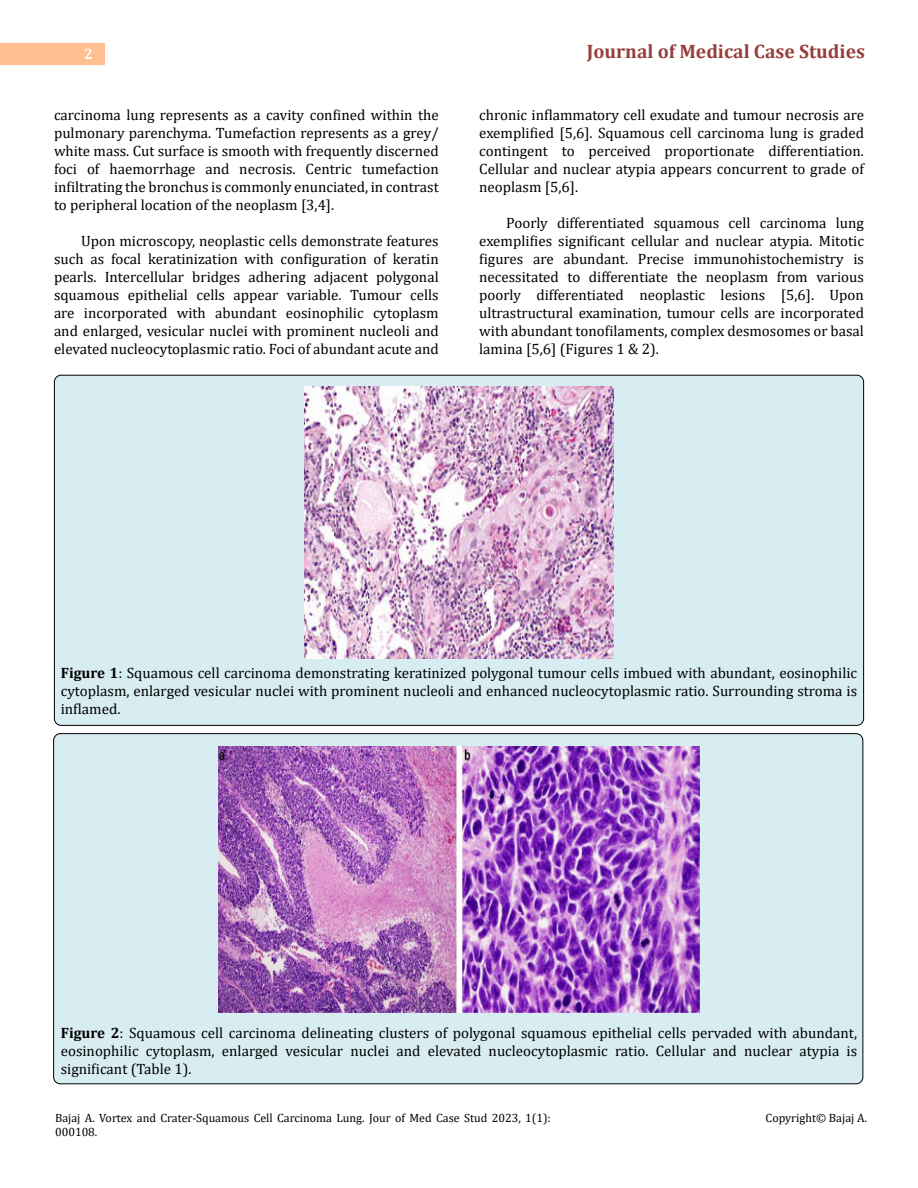
<style>
.page{position:relative;width:918px;height:1188px;background:#fff}
.page>*{position:absolute;margin:0;border:0;box-sizing:border-box;transform-origin:0 0}
.t1{font:700 19.5px "Cambria";color:#953f3c}
.t2{font:15px/18px "Cambria";color:#000;text-align:justify}
.t3{font:700 15px "Cambria";color:#fff}
.t4{font:12px/14.2px "Cambria";color:#000}
.s1{font-weight:700}
</style>
<div class="page">
<div style="left:0;top:43px;width:105px;height:21px;background:#ffbf91"></div>
<div style="left:54px;top:734px;width:809px;height:350px;background:#d8edf2;border-radius:7px"></div>
<div style="left:54px;top:375px;width:810px;height:350px;background:#d8edf2;border-radius:7px"></div>
<img style="left:305px;top:387px;width:308px;height:272px">
<img style="left:218px;top:747px;width:482px;height:266px">
<p class="t3" style="left:84px;top:44px;width:10px">2</p>
<h1 class="t1" style="left:587px;top:38px;width:280px">Journal of Medical Case Studies</h1>
<p class="t2" style="left:54px;top:105px;width:386px">carcinoma lung represents as a cavity confined within the pulmonary parenchyma. Tumefaction represents as a grey/ white mass. Cut surface is smooth with frequently discerned foci of haemorrhage and necrosis. Centric tumefaction infiltrating the bronchus is commonly enunciated, in contrast to peripheral location of the neoplasm [3,4].</p>
<p class="t2" style="left:54px;top:231px;width:386px;text-indent:27px">Upon microscopy, neoplastic cells demonstrate features such as focal keratinization with configuration of keratin pearls. Intercellular bridges adhering adjacent polygonal squamous epithelial cells appear variable. Tumour cells are incorporated with abundant eosinophilic cytoplasm and enlarged, vesicular nuclei with prominent nucleoli and elevated nucleocytoplasmic ratio. Foci of abundant acute and</p>
<p class="t2" style="left:479px;top:105px;width:386px">chronic inflammatory cell exudate and tumour necrosis are exemplified [5,6]. Squamous cell carcinoma lung is graded contingent to perceived proportionate differentiation.<br>Cellular and nuclear atypia appears concurrent to grade of neoplasm [5,6].</p>
<p class="t2" style="left:479px;top:213px;width:386px;text-indent:27px">Poorly differentiated squamous cell carcinoma lung exemplifies significant cellular and nuclear atypia. Mitotic figures are abundant. Precise immunohistochemistry is necessitated to differentiate the neoplasm from various poorly differentiated neoplastic lesions [5,6]. Upon ultrastructural examination, tumour cells are incorporated with abundant tonofilaments, complex desmosomes or basal lamina [5,6] (Figures 1 &amp; 2).</p>
<p class="t2" style="left:61px;top:663px;width:798px"><span class="s1">Figure 1</span>: Squamous cell carcinoma demonstrating keratinized polygonal tumour cells imbued with abundant, eosinophilic cytoplasm, enlarged vesicular nuclei with prominent nucleoli and enhanced nucleocytoplasmic ratio. Surrounding stroma is inflamed.</p>
<p class="t2" style="left:61px;top:1023px;width:798px"><span class="s1">Figure 2</span>: Squamous cell carcinoma delineating clusters of polygonal squamous epithelial cells pervaded with abundant, eosinophilic cytoplasm, enlarged vesicular nuclei and elevated nucleocytoplasmic ratio. Cellular and nuclear atypia is significant (Table 1).</p>
<p class="t4" style="left:55px;top:1111px;width:497px">Bajaj A. Vortex and Crater-Squamous Cell Carcinoma Lung. Jour of Med Case Stud 2023, 1(1):<br>000108.</p>
<p class="t4" style="left:766px;top:1111px;width:103px">Copyright© Bajaj A.</p>
</div>
